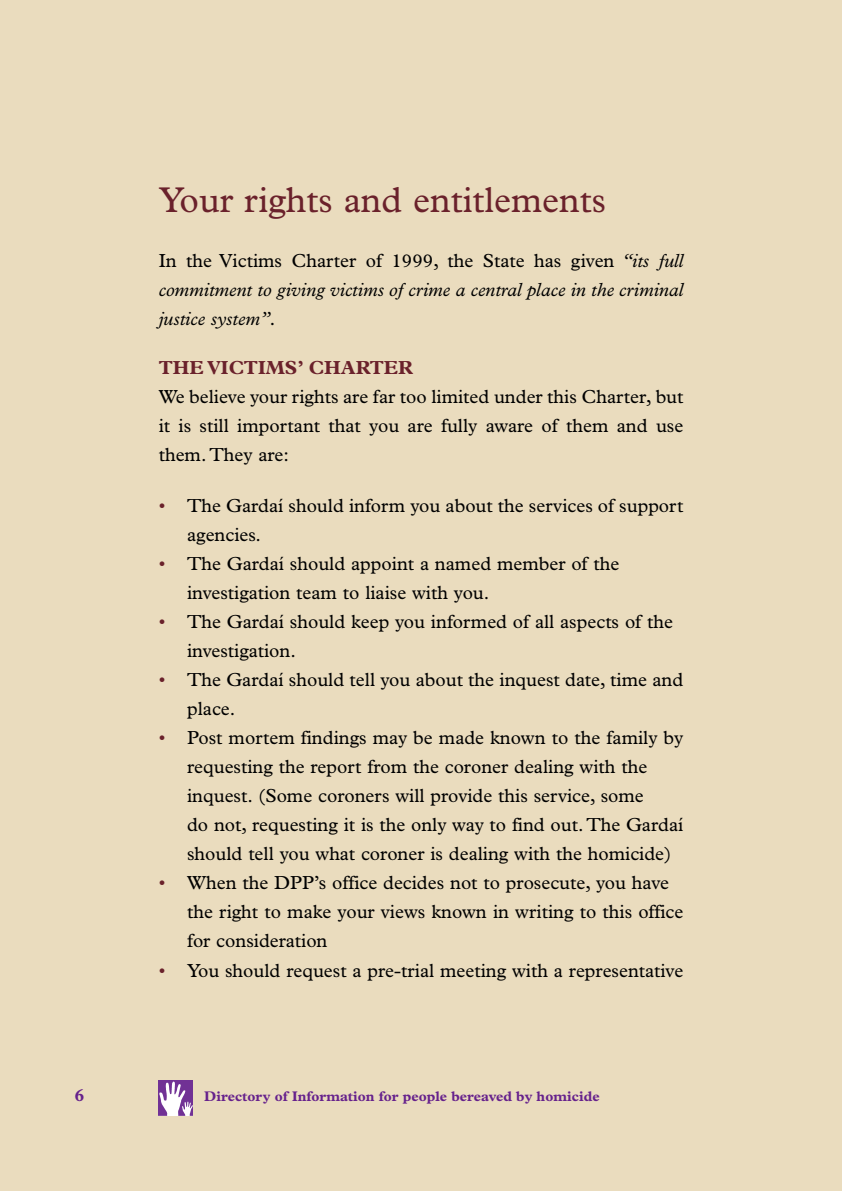
<style>
.page{position:relative;width:842px;height:1191px;background:#eadcbe}
.page>*{position:absolute;margin:0;border:0;box-sizing:border-box;transform-origin:0 0}
.t1{font:36px "Plantin";color:#6a212b}
.t2{font:19px/29px "Plantin";color:#000}
.t3{font:italic 19px/29px "Plantin";color:#000;text-align:justify}
.t4{font:700 19px "Plantin";color:#6a212b}
.t5{font:700 18px "Plantin";color:#66218c}
.t6{font:700 14px "Plantin";color:#66218c}
.s1{font-style:normal}
.s2{color:#6a212b}
</style>
<div class="page">
<img style="left:159px;top:1080px;width:34px;height:35px">
<h1 class="t1" style="left:159px;top:187px;width:449px">Your rights and entitlements</h1>
<p class="t3" style="left:159px;top:248px;width:526px"><span class="s1">In the Victims Charter of 1999, the State has given</span> “its full commitment to giving victims of crime a central place in the criminal justice system”.</p>
<p class="t4" style="left:159px;top:361px;width:256px">THE VICTIMS’ CHARTER</p>
<p class="t2" style="left:159px;top:384px;width:526px;text-align:justify">We believe your rights are far too limited under this Charter, but it is still important that you are fully aware of them and use them. They are:</p>
<p class="t2" style="left:187px;top:493px;width:498px;text-indent:-28px"><span class="s2">•</span> The Gardaí should inform you about the services of support agencies.</p>
<p class="t2" style="left:187px;top:551px;width:434px;text-indent:-28px"><span class="s2">•</span> The Gardaí should appoint a named member of the investigation team to liaise with you.</p>
<p class="t2" style="left:187px;top:609px;width:487px;text-indent:-28px"><span class="s2">•</span> The Gardaí should keep you informed of all aspects of the investigation.</p>
<p class="t2" style="left:187px;top:667px;width:498px;text-indent:-28px"><span class="s2">•</span> The Gardaí should tell you about the inquest date, time and place.</p>
<p class="t2" style="left:187px;top:725px;width:498px;text-indent:-28px"><span class="s2">•</span> Post mortem findings may be made known to the family by requesting the report from the coroner dealing with the inquest. (Some coroners will provide this service, some<br>do not, requesting it is the only way to find out. The Gardaí should tell you what coroner is dealing with the homicide)</p>
<p class="t2" style="left:187px;top:870px;width:498px;text-indent:-28px"><span class="s2">•</span> When the DPP’s office decides not to prosecute, you have the right to make your views known in writing to this office for consideration</p>
<p class="t2" style="left:159px;top:957px;width:526px"><span class="s2">•</span> You should request a pre-trial meeting with a representative</p>
<p class="t5" style="left:75px;top:1088px;width:11px">6</p>
<p class="t6" style="left:204px;top:1091px;width:397px">Directory of Information for people bereaved by homicide</p>
</div>
